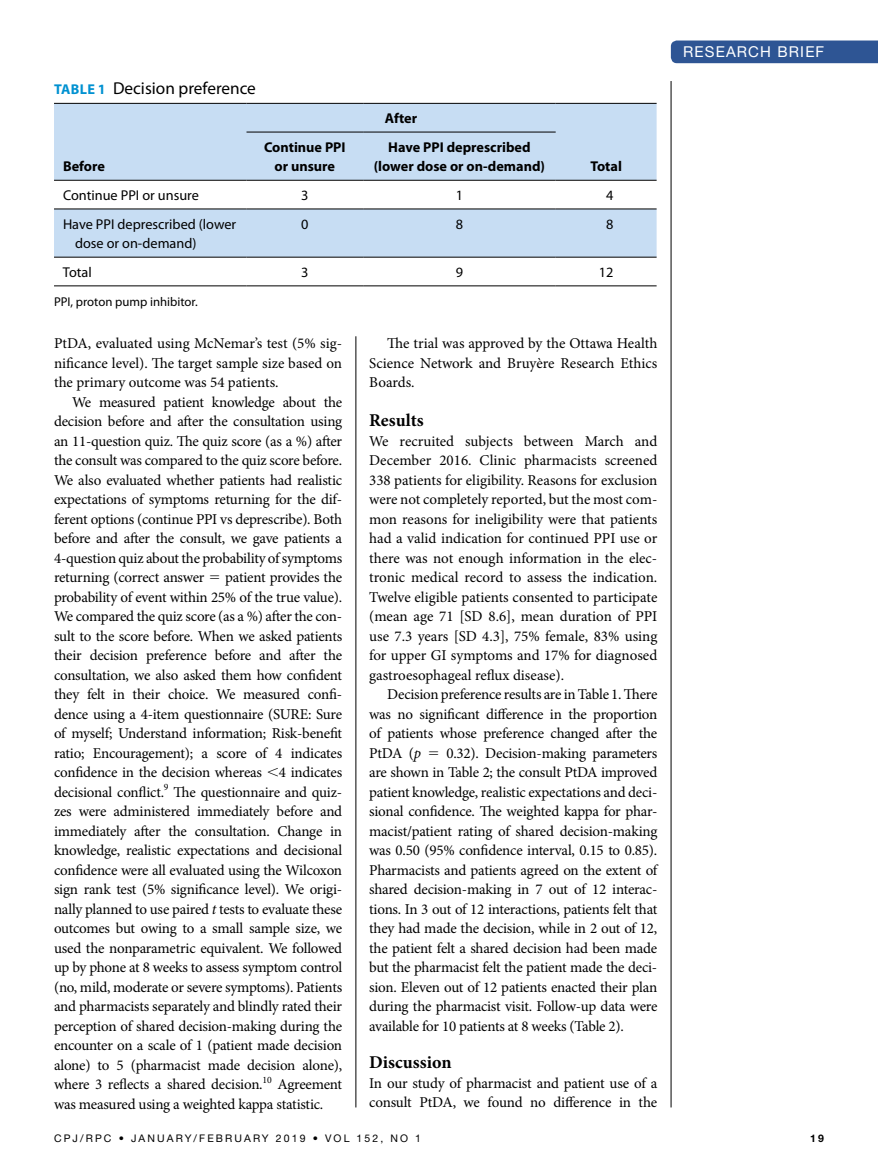
<style>
.page{position:relative;width:878px;height:1175px;background:#fff}
.page>*{position:absolute;margin:0;border:0;box-sizing:border-box;transform-origin:0 0}
.t1{font:700 18px "Minion Pro";color:#000}
.t2{font:17.25px "Myriad Pro";color:#000}
.t3{font:15px/19.5px "Minion Pro";letter-spacing:-.01em;color:#000;text-align:justify}
.t4{font:15px "Helvetica Neue LT Std";letter-spacing:.075em;color:#fff}
.t5{font:700 14.25px/19.5px "Myriad Pro";color:#000;text-align:center}
.t6{font:14.25px/19.5px "Myriad Pro";color:#000}
.t7{font:12.75px "Myriad Pro";color:#000}
.t8{font:10.5px "Helvetica Neue LT Std";letter-spacing:.2em;color:#000}
.t9{font:700 10.5px "Helvetica Neue LT Std";color:#000}
.s1{font-weight:700;font-size:14.25px;color:#0091d1}
.s2{font-style:italic}
</style>
<div class="page">
<hr style="left:670px;top:81px;width:1px;height:1026px;background:#000">
<div style="left:670px;top:40px;width:208px;height:23px;background:#2e5594"></div>
<hr style="left:355px;top:336px;width:1px;height:771px;background:#000">
<div style="left:54px;top:104px;width:602px;height:76px;background:#c7ddf3"></div>
<div style="left:54px;top:209px;width:602px;height:48px;background:#c7ddf3"></div>
<hr style="left:54px;top:103px;width:192px;height:1px;background:#000">
<hr style="left:246px;top:103px;width:117px;height:1px;background:#000">
<hr style="left:363px;top:103px;width:192px;height:1px;background:#000">
<hr style="left:555px;top:103px;width:101px;height:1px;background:#000">
<hr style="left:246px;top:132px;width:117px;height:1px;background:#000">
<hr style="left:363px;top:132px;width:192px;height:1px;background:#000">
<hr style="left:54px;top:180px;width:192px;height:1px;background:#000">
<hr style="left:246px;top:180px;width:117px;height:1px;background:#000">
<hr style="left:363px;top:180px;width:192px;height:1px;background:#000">
<hr style="left:555px;top:180px;width:101px;height:1px;background:#000">
<hr style="left:54px;top:208px;width:192px;height:1px;background:#000">
<hr style="left:246px;top:208px;width:117px;height:1px;background:#000">
<hr style="left:363px;top:208px;width:192px;height:1px;background:#000">
<hr style="left:555px;top:208px;width:101px;height:1px;background:#000">
<hr style="left:54px;top:257px;width:192px;height:1px;background:#000">
<hr style="left:246px;top:257px;width:117px;height:1px;background:#000">
<hr style="left:363px;top:257px;width:192px;height:1px;background:#000">
<hr style="left:555px;top:257px;width:101px;height:1px;background:#000">
<hr style="left:54px;top:285px;width:192px;height:1px;background:#000">
<hr style="left:246px;top:285px;width:117px;height:1px;background:#000">
<hr style="left:363px;top:285px;width:192px;height:1px;background:#000">
<hr style="left:555px;top:285px;width:101px;height:1px;background:#000">
<p class="t2" style="left:54px;top:78px;width:203px"><span class="s1">Table 1</span> Decision preference</p>
<p class="t5" style="left:63px;top:156px;width:43px">Before</p>
<p class="t5" style="left:385px;top:108px;width:34px">After</p>
<p class="t5" style="left:264px;top:137px;width:83px">Continue PPI or unsure</p>
<p class="t5" style="left:374px;top:137px;width:173px">Have PPI deprescribed (lower dose or on-demand)</p>
<p class="t5" style="left:590px;top:156px;width:33px">Total</p>
<p class="t6" style="left:63px;top:185px;width:137px">Continue PPI or unsure</p>
<p class="t6" style="left:301px;top:185px;width:9px">3</p>
<p class="t6" style="left:456px;top:185px;width:9px">1</p>
<p class="t6" style="left:606px;top:185px;width:9px">4</p>
<p class="t6" style="left:75px;top:214px;width:163px;text-indent:-12px">Have PPI deprescribed (lower dose or on-demand)</p>
<p class="t6" style="left:301px;top:214px;width:9px">0</p>
<p class="t6" style="left:456px;top:214px;width:9px">8</p>
<p class="t6" style="left:606px;top:214px;width:9px">8</p>
<p class="t6" style="left:63px;top:262px;width:30px">Total</p>
<p class="t6" style="left:301px;top:262px;width:9px">3</p>
<p class="t6" style="left:455px;top:262px;width:9px">9</p>
<p class="t6" style="left:598px;top:262px;width:16px">12</p>
<p class="t7" style="left:54px;top:293px;width:145px">PPI, proton pump inhibitor.</p>
<p class="t3" style="left:54px;top:333px;width:289px">PtDA, evaluated using McNemar’s test (5% sig&shy;nificance level). The target sample size based on the primary outcome was 54 patients.</p>
<p class="t3" style="left:54px;top:392px;width:290px;text-indent:18px">We measured patient knowledge about the decision before and after the consultation using an 11-question quiz. The quiz score (as a %) after the consult was compared to the quiz score before.<br>We also evaluated whether patients had realistic expectations of symptoms returning for the dif&shy;ferent options (continue PPI vs deprescribe). Both before and after the consult, we gave patients a 4-question quiz about the probability of symptoms returning (correct answer</p>
<p class="t3" style="left:54px;top:567px;width:290px;text-indent:171px">patient provides the probability of event within 25% of the true value).<br>We compared the quiz score (as a %) after the con&shy;sult to the score before. When we asked patients their decision preference before and after the consultation, we also asked them how confident they felt in their choice. We measured confi&shy;dence using a 4-item questionnaire (SURE: Sure of myself; Understand information; Risk-benefit ratio; Encouragement); a score of 4 indicates confidence in the decision whereas 4 indicates decisional conflict.<sup>9</sup> The questionnaire and quiz&shy;zes were administered immediately before and immediately after the consultation. Change in knowledge, realistic expectations and decisional confidence were all evaluated using the Wilcoxon sign rank test (5% significance level). We origi&shy;nally planned to use paired <span class="s2">t</span> tests to evaluate these outcomes but owing to a small sample size, we used the nonparametric equivalent. We followed up by phone at 8 weeks to assess symptom control (no, mild, moderate or severe symptoms). Patients and pharmacists separately and blindly rated their perception of shared decision-making during the encounter on a scale of 1 (patient made decision alone) to 5 (pharmacist made decision alone), where 3 reflects a shared decision.<sup>10</sup> Agreement was measured using a weighted kappa statistic.</p>
<p class="t3" style="left:369px;top:333px;width:290px;text-indent:18px">The trial was approved by the Ottawa Health Science Network and Bruyère Research Ethics Boards.</p>
<p class="t1" style="left:369px;top:408px;width:56px">Results</p>
<p class="t3" style="left:369px;top:431px;width:290px">We recruited subjects between March and December 2016. Clinic pharmacists screened 338 patients for eligibility. Reasons for exclusion were not completely reported, but the most com&shy;mon reasons for ineligibility were that patients had a valid indication for continued PPI use or there was not enough information in the elec&shy;tronic medical record to assess the indication.<br>Twelve eligible patients consented to participate (mean age 71 [SD 8.6], mean duration of PPI use 7.3 years [SD 4.3], 75% female, 83% using for upper GI symptoms and 17% for diagnosed gastroesophageal reflux disease).</p>
<p class="t3" style="left:369px;top:684px;width:290px;text-indent:18px">Decision preference results are in Table 1. There was no significant difference in the proportion of patients whose preference changed after the PtDA (<span class="s2">p</span></p>
<p class="t3" style="left:369px;top:743px;width:290px;text-indent:77px">0.32). Decision-making parameters are shown in Table 2; the consult PtDA improved patient knowledge, realistic expectations and deci&shy;sional confidence. The weighted kappa for phar&shy;macist/patient rating of shared decision-making was 0.50 (95% confidence interval, 0.15 to 0.85).<br>Pharmacists and patients agreed on the extent of shared decision-making in 7 out of 12 interac&shy;tions. In 3 out of 12 interactions, patients felt that they had made the decision, while in 2 out of 12, the patient felt a shared decision had been made but the pharmacist felt the patient made the deci&shy;sion. Eleven out of 12 patients enacted their plan during the pharmacist visit. Follow-up data were available for 10 patients at 8 weeks (Table 2).</p>
<p class="t1" style="left:369px;top:1050px;width:84px">Discussion</p>
<p class="t3" style="left:369px;top:1073px;width:290px">In our study of pharmacist and patient use of a consult PtDA, we found no difference in the</p>
<p class="t4" style="left:683px;top:43px;width:142px">RESEARCH BRIEF</p>
<p class="t8" style="left:54px;top:1132px;width:368px">CPJ/RPC • JANUARY/FEBRUARY 2019 • VOL 152, NO 1</p>
<p class="t9" style="left:810px;top:1131px;width:15px">19</p>
</div>
